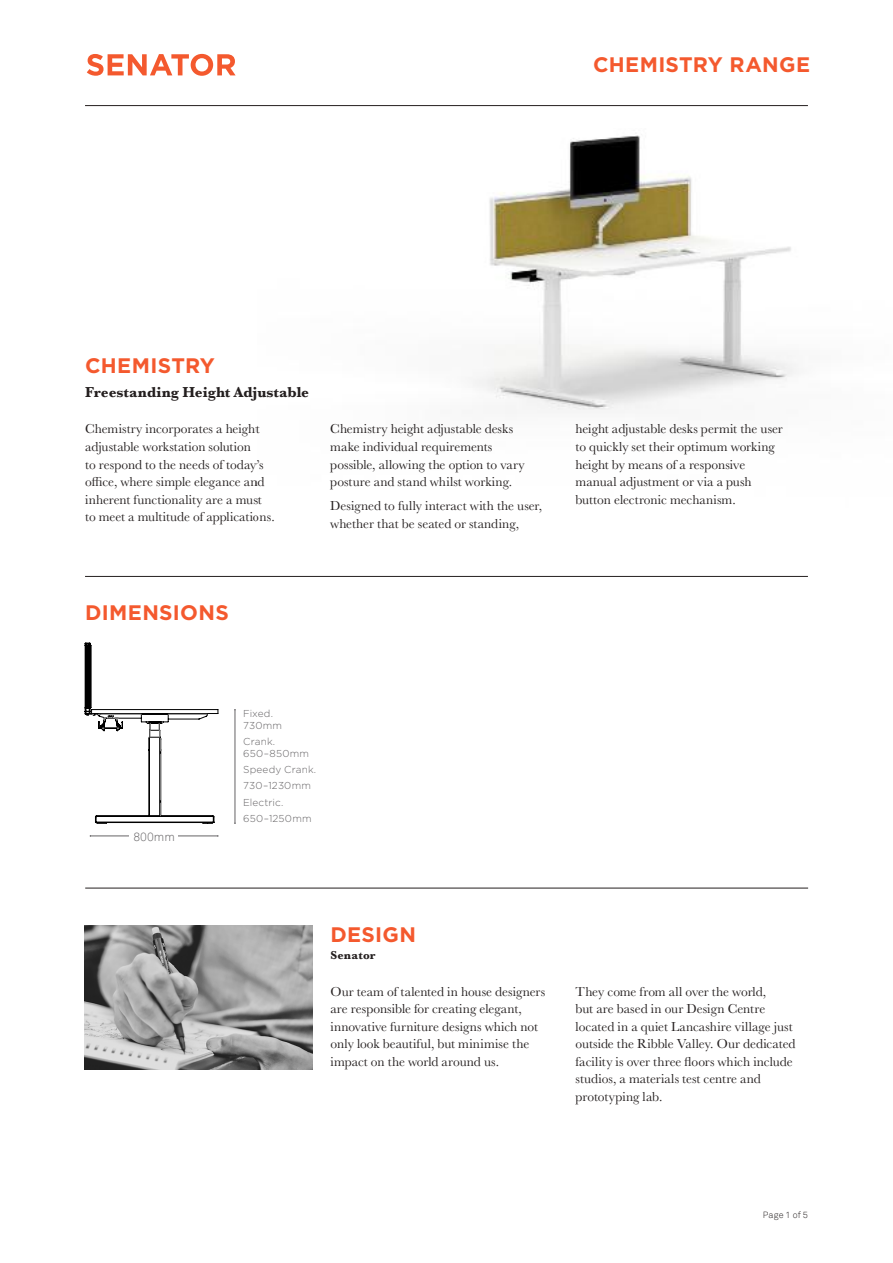
<style>
.page{position:relative;width:893px;height:1263px;background:#fff}
.page>*{position:absolute;margin:0;border:0;box-sizing:border-box;transform-origin:0 0}
.t1{font:700 21px "Gotham";letter-spacing:.015em;color:#f4592e}
.t2{font:700 15px "Baskerville";color:#241f1f}
.t3{font:13.5px/17.5px "Baskerville";color:#241f1f}
.t4{font:700 12px "Baskerville";letter-spacing:.02em;color:#241f1f}
.t5{font:300 12px "Akkurat";color:#656365}
.t6{font:300 10.05px/16.2px "Gotham";letter-spacing:.015em;color:#656365}
.t7{font:300 9px "Akkurat";letter-spacing:.02em;color:#241f1f}
</style>
<div class="page">
<hr style="left:85px;top:105px;width:723px;height:1px;background:#241f1f">
<svg style="left:87px;top:54px;width:149px;height:22px"></svg>
<img style="left:257px;top:135px;width:551px;height:441px">
<svg style="left:85px;top:643px;width:133px;height:180px"></svg>
<hr style="left:90px;top:836px;width:128px;height:1px;background:#656365">
<div style="left:129px;top:829px;width:48px;height:14px;background:#fff"></div>
<hr style="left:235px;top:710px;width:1px;height:113px;background:#656365">
<hr style="left:85px;top:576px;width:723px;height:1px;background:#241f1f">
<hr style="left:85px;top:888px;width:723px;height:1px;background:#241f1f">
<img style="left:85px;top:925px;width:227px;height:145px">
<h1 class="t1" style="left:593px;top:51px;width:218px">CHEMISTRY RANGE</h1>
<h1 class="t1" style="left:85px;top:351px;width:131px">CHEMISTRY</h1>
<p class="t2" style="left:85px;top:382px;width:225px">Freestanding Height Adjustable</p>
<p class="t3" style="left:85px;top:420px;width:191px">Chemistry incorporates a height adjustable workstation solution<br>to respond to the needs of today’s office, where simple elegance and inherent functionality are a must to meet a multitude of applications.</p>
<p class="t3" style="left:330px;top:420px;width:196px">Chemistry height adjustable desks make individual requirements possible, allowing the option to vary posture and stand whilst working.</p>
<p class="t3" style="left:330px;top:497px;width:214px">Designed to fully interact with the user, whether that be seated or standing,</p>
<h1 class="t1" style="left:85px;top:598px;width:145px">DIMENSIONS</h1>
<p class="t3" style="left:575px;top:420px;width:209px">height adjustable desks permit the user to quickly set their optimum working height by means of a responsive manual adjustment or via a push button electronic mechanism.</p>
<p class="t5" style="left:133px;top:829px;width:43px">800mm</p>
<p class="t6" style="left:243px;top:707px;width:41px;line-height:12px">Fixed.<br>730mm</p>
<p class="t6" style="left:243px;top:735px;width:67px;line-height:12px">Crank.<br>650–850mm</p>
<p class="t6" style="left:243px;top:761px;width:75px">Speedy Crank.<br>730–1230mm<br>Electric.<br>650–1250mm</p>
<h1 class="t1" style="left:330px;top:921px;width:87px">DESIGN</h1>
<p class="t4" style="left:330px;top:946px;width:47px">Senator</p>
<p class="t3" style="left:330px;top:983px;width:216px">Our team of talented in house designers are responsible for creating elegant, innovative furniture designs which not only look beautiful, but minimise the impact on the world around us.</p>
<p class="t3" style="left:576px;top:983px;width:221px">They come from all over the world,<br>but are based in our Design Centre located in a quiet Lancashire village just outside the Ribble Valley. Our dedicated facility is over three floors which include studios, a materials test centre and prototyping lab.</p>
<p class="t7" style="left:763px;top:1210px;width:47px">Page 1 of 5</p>
</div>
